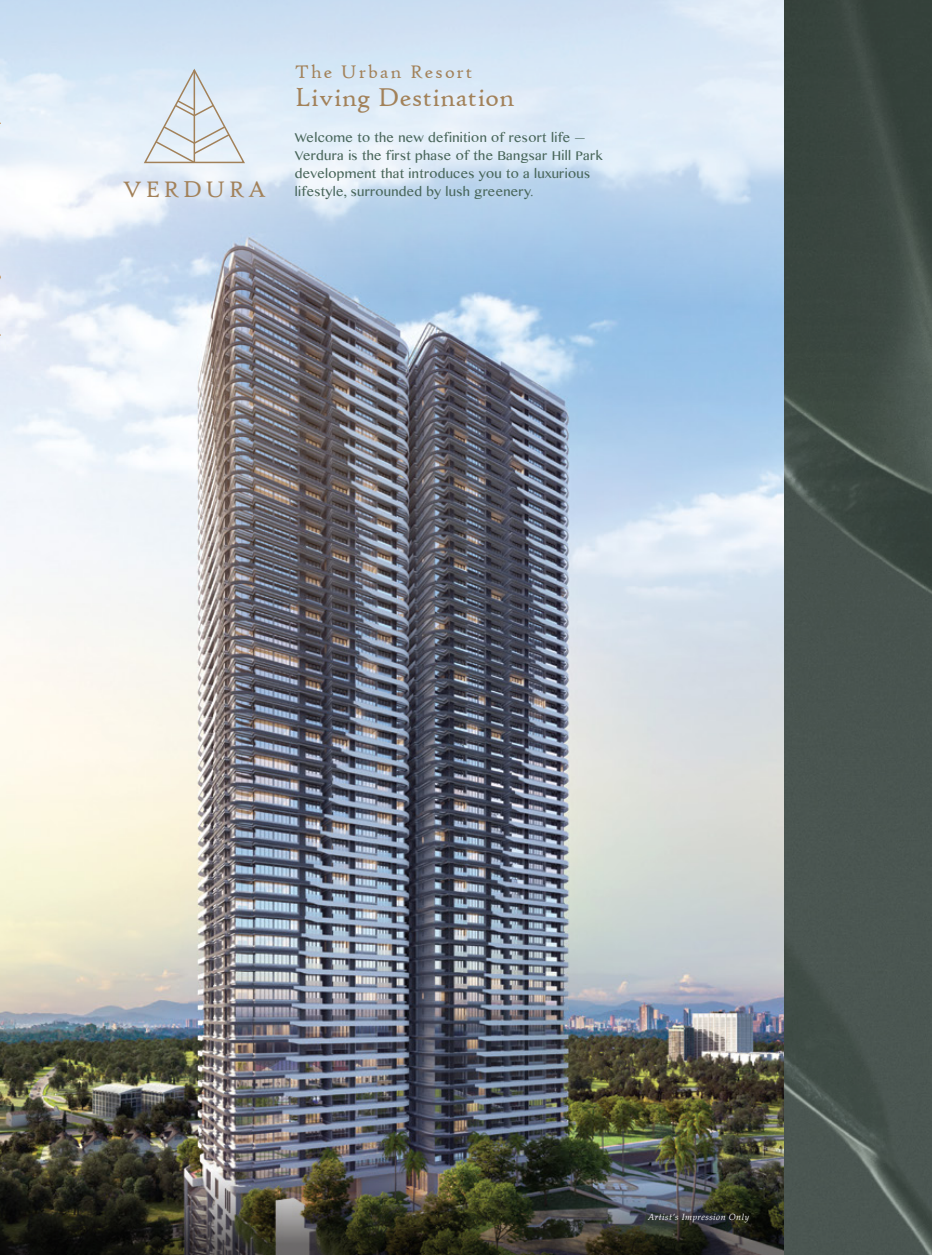
<style>
.page{position:relative;width:932px;height:1255px;background:#fff}
.page>*{position:absolute;margin:0;border:0;box-sizing:border-box;transform-origin:0 0}
.t1{font:27px "High Tower Text";letter-spacing:.01em;color:#a28159}
.t2{font:24.15px "High Tower Text";letter-spacing:.14em;color:#a28159}
.t3{font:19.5px "High Tower Text";letter-spacing:.1em;color:#a28159}
.t4{font:12.75px/18px "Oriya MN";letter-spacing:.025em;color:#476559}
.t5{font:italic 9px "Palatino";letter-spacing:.05em;color:#fff}
</style>
<div class="page">
<svg style="left:782px;top:0;width:149px;height:1254px;background:#45514c"></svg>
<img style="left:0;top:486px;width:782px;height:641px">
<svg style="left:0;top:0;width:783px;height:486px;background:#bdccde"></svg>
<svg style="left:143px;top:67px;width:103px;height:97px;background:#dae3ea"></svg>
<img style="left:0;top:1127px;width:782px;height:127px">
<svg style="left:0;top:0;width:1px;height:336px"></svg>
<h2 class="t2" style="left:122px;top:175px;width:145px">VERDURA</h2>
<h3 class="t3" style="left:295px;top:60px;width:179px">The Urban Resort</h3>
<h1 class="t1" style="left:295px;top:82px;width:221px">Living Destination</h1>
<p class="t4" style="left:295px;top:128px;width:309px">Welcome to the new definition of resort life — Verdura is the first phase of the Bangsar Hill Park development that introduces you to a luxurious lifestyle, surrounded by lush greenery.</p>
<p class="t5" style="left:647px;top:1209px;width:103px">Artist’s Impression Only</p>
</div>
